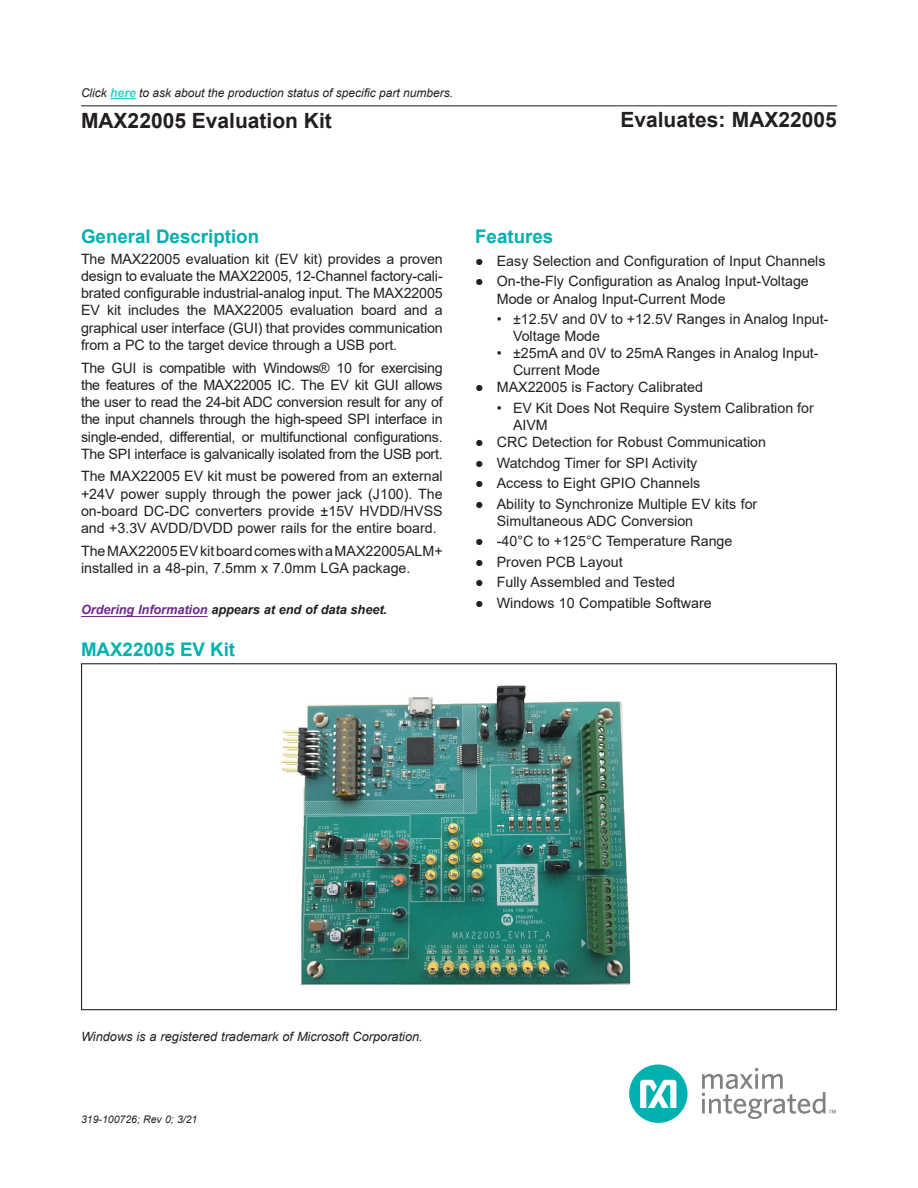
<style>
.page{position:relative;width:918px;height:1188px;background:#fff}
.page>*{position:absolute;margin:0;border:0;box-sizing:border-box;transform-origin:0 0}
.t1{font:700 21px "Arial";color:#231f20}
.H1{font:700 18.75px "Arial";color:#00b1b0}
.Body_Text{font:700 18.75px "Arial";color:#00b1b0}
.Body_Text-2{font:14.25px/17.2px "Arial";color:#231f20}
.Caption{font:italic 12.75px "Arial";color:#231f20}
.Caption-2{font:italic 700 12.75px "Arial";letter-spacing:-.005em;color:#231f20}
.TAG_LINE{font:italic 12px "Arial";color:#231f20}
.t2{font:italic 10.5px "Arial";color:#231f20}
.s1{font-weight:700;color:#3cc}
.s2{color:#6e298d}
</style>
<div class="page">
<div style="left:629px;top:1065px;width:59px;height:58px;background:#00b1b0;border-radius:50%"></div>
<svg style="left:640px;top:1080px;width:36px;height:28px"></svg>
<svg style="left:702px;top:1068px;width:134px;height:51px"></svg>
<hr style="left:81px;top:105px;width:756px;height:1px;background:#231f20">
<hr style="left:81px;top:616px;width:127px;height:1px;background:#6e298d">
<img style="left:282px;top:685px;width:349px;height:300px">
<svg style="left:110px;top:98px;width:26px;height:1px"></svg>
<p class="TAG_LINE" style="left:81px;top:85px;width:374px">Click <span class="s1">here</span> to ask about the production status of specific part numbers.</p>
<h1 class="t1" style="left:81px;top:106px;width:252px">MAX22005 Evaluation Kit</h1>
<h1 class="t1" style="left:620px;top:105px;width:218px">Evaluates: MAX22005</h1>
<p class="H1" style="left:81px;top:223px;width:180px">General Description</p>
<p class="Body_Text-2" style="left:81px;top:250px;width:363px;text-align:justify">The MAX22005 evaluation kit (EV kit) provides a proven design to evaluate the MAX22005, 12-Channel factory-cali&shy;brated configurable industrial-analog input. The MAX22005<br>EV kit includes the MAX22005 evaluation board and a graphical user interface (GUI) that provides communication from a PC to the target device through a USB port.</p>
<p class="Body_Text-2" style="left:81px;top:359px;width:363px;text-align:justify">The GUI is compatible with Windows® 10 for exercising the features of the MAX22005 IC. The EV kit GUI allows the user to read the 24-bit ADC conversion result for any of the input channels through the high-speed SPI interface in single-ended, differential, or multifunctional configurations.<br>The SPI interface is galvanically isolated from the USB port.</p>
<p class="Body_Text-2" style="left:81px;top:468px;width:363px;text-align:justify">The MAX22005 EV kit must be powered from an external +24V power supply through the power jack (J100). The on-board DC-DC converters provide ±15V HVDD/HVSS and +3.3V AVDD/DVDD power rails for the entire board.</p>
<p class="Body_Text-2" style="left:81px;top:542px;width:363px">The MAX22005 EV kit board comes with a MAX22005ALM+ installed in a 48-pin, 7.5mm x 7.0mm LGA package.</p>
<p class="Caption-2" style="left:81px;top:601px;width:308px"><span class="s2">Ordering Information</span> appears at end of data sheet.</p>
<p class="H1" style="left:81px;top:637px;width:156px">MAX22005 EV Kit</p>
<p class="Body_Text" style="left:475px;top:223px;width:80px">Features</p>
<p class="Body_Text-2" style="left:475px;top:252px;width:352px">● Easy Selection and Configuration of Input Channels</p>
<p class="Body_Text-2" style="left:497px;top:273px;width:314px;text-indent:-22px">● On-the-Fly Configuration as Analog Input-Voltage<br>Mode or Analog Input-Current Mode</p>
<p class="Body_Text-2" style="left:513px;top:310px;width:317px;text-indent:-16px">• ±12.5V and 0V to +12.5V Ranges in Analog Input-<br>Voltage Mode</p>
<p class="Body_Text-2" style="left:513px;top:344px;width:307px;text-indent:-16px">• ±25mA and 0V to 25mA Ranges in Analog Input-<br>Current Mode</p>
<p class="Body_Text-2" style="left:475px;top:379px;width:229px">● MAX22005 is Factory Calibrated</p>
<p class="Body_Text-2" style="left:513px;top:399px;width:302px;text-indent:-16px">• EV Kit Does Not Require System Calibration for<br>AIVM</p>
<p class="Body_Text-2" style="left:475px;top:433px;width:292px">● CRC Detection for Robust Communication</p>
<p class="Body_Text-2" style="left:475px;top:454px;width:224px">● Watchdog Timer for SPI Activity</p>
<p class="Body_Text-2" style="left:475px;top:474px;width:227px">● Access to Eight GPIO Channels</p>
<p class="Body_Text-2" style="left:497px;top:495px;width:262px;text-indent:-22px">● Ability to Synchronize Multiple EV kits for<br>Simultaneous ADC Conversion</p>
<p class="Body_Text-2" style="left:475px;top:533px;width:259px">● -40°C to +125°C Temperature Range</p>
<p class="Body_Text-2" style="left:475px;top:553px;width:149px">● Proven PCB Layout</p>
<p class="Body_Text-2" style="left:475px;top:574px;width:201px">● Fully Assembled and Tested</p>
<p class="Body_Text-2" style="left:475px;top:594px;width:238px">● Windows 10 Compatible Software</p>
<p class="Caption" style="left:81px;top:1028px;width:343px">Windows is a registered trademark of Microsoft Corporation.</p>
<p class="t2" style="left:81px;top:1113px;width:118px">319-100726; Rev 0; 3/21</p>
</div>
